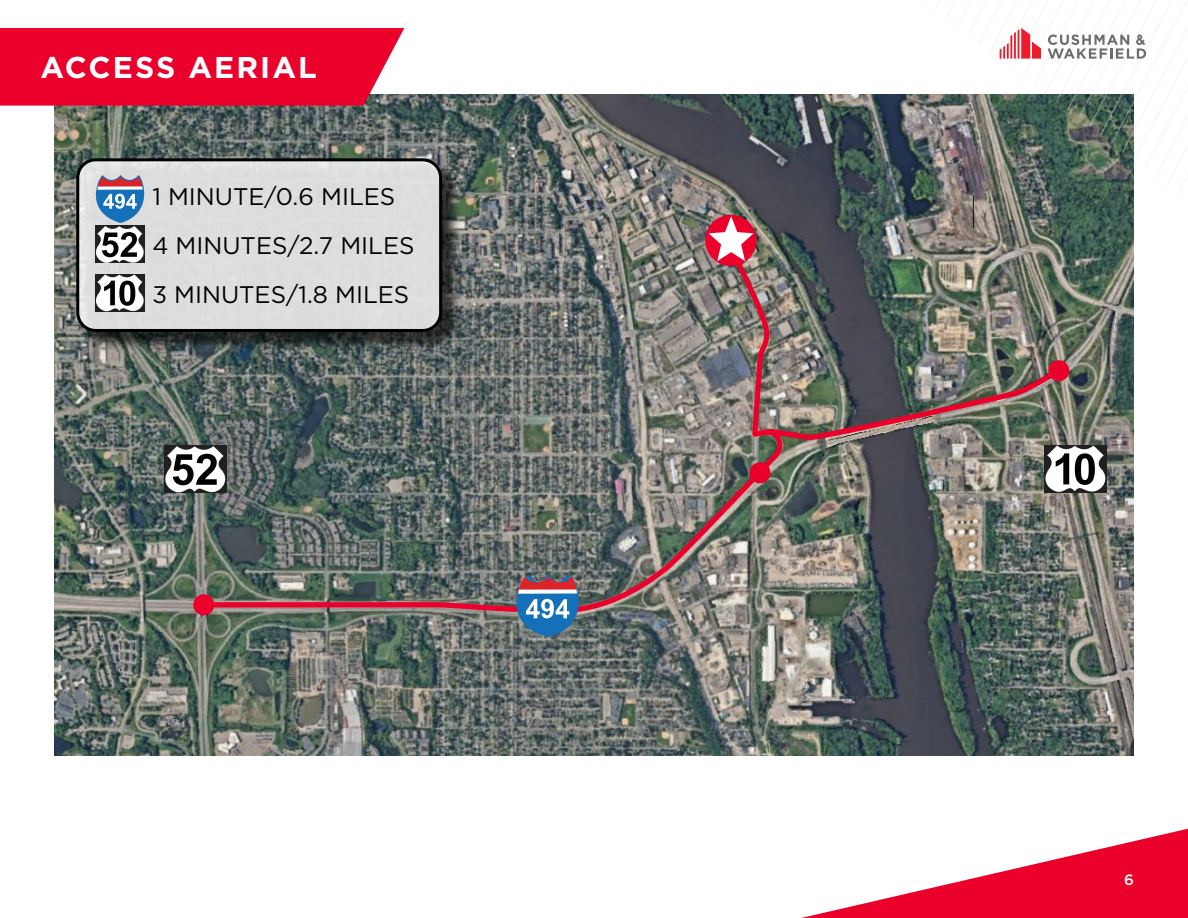
<style>
.page{position:relative;width:1188px;height:918px;background:#fff}
.page>*{position:absolute;margin:0;border:0;box-sizing:border-box;transform-origin:0 0}
.t1{font:700 30px "Gotham";letter-spacing:.07em;color:#fff}
.t2{font:24px/49.1px "Gotham";color:#000}
.t3{font:500 15px "Gotham";color:#fff}
</style>
<div class="page">
<img style="left:54px;top:94px;width:1080px;height:662px">
<div style="left:0;top:28px;width:404px;height:78px;background:#ea002a"></div>
<img style="left:730px;top:253px;width:334px;height:191px">
<div style="left:1048px;top:360px;width:21px;height:21px;background:#ea002a;border-radius:50%"></div>
<svg style="left:755px;top:428px;width:34px;height:50px"></svg>
<div style="left:750px;top:462px;width:21px;height:21px;background:#ea002a;border-radius:50%"></div>
<img style="left:199px;top:472px;width:561px;height:145px">
<div style="left:193px;top:594px;width:21px;height:21px;background:#ea002a;border-radius:50%"></div>
<div style="left:78px;top:161px;width:383px;height:190px;background:#000;opacity:.75"></div>
<div style="left:78px;top:160px;width:363px;height:170px;background:#ddd;border-radius:18px"></div>
<div style="left:76px;top:158px;width:366px;height:174px;border:3px solid #000;border-radius:18px"></div>
<svg style="left:87px;top:173px;width:58px;height:90px"></svg>
<svg style="left:95px;top:274px;width:50px;height:38px;background:#939292"></svg>
<svg style="left:162px;top:446px;width:68px;height:49px"></svg>
<div style="left:1044px;top:445px;width:63px;height:48px;background:#221f20"></div>
<svg style="left:1042px;top:446px;width:68px;height:49px"></svg>
<svg style="left:512px;top:565px;width:70px;height:79px;background:#6a7a91"></svg>
<div style="left:705px;top:215px;width:52px;height:51px;background:#ea002a;border-radius:50%"></div>
<svg style="left:709px;top:216px;width:45px;height:45px"></svg>
<img style="left:921px;top:48px;width:226px;height:163px">
<svg style="left:801px;top:828px;width:387px;height:90px"></svg>
<svg style="left:1000px;top:28px;width:41px;height:31px"></svg>
<svg style="left:1048px;top:34px;width:98px;height:25px"></svg>
<p class="t1" style="left:40px;top:47px;width:278px">ACCESS AERIAL</p>
<p class="t2" style="left:152px;top:171px;width:264px">1 MINUTE/0.6 MILES<br>4 MINUTES/2.7 MILES<br>3 MINUTES/1.8 MILES</p>
<p class="t3" style="left:1124px;top:870px;width:11px">6</p>
</div>
